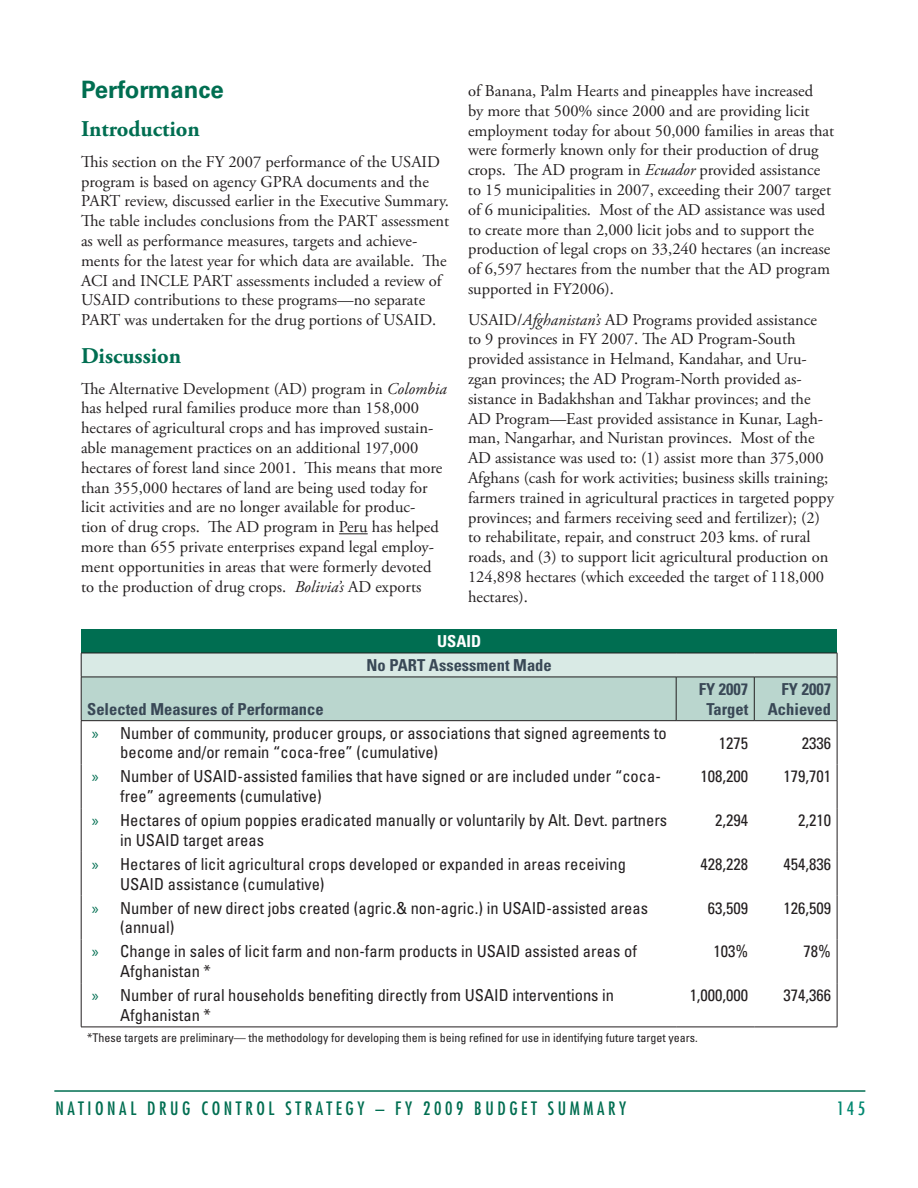
<style>
.page{position:relative;width:918px;height:1188px;background:#fff}
.page>*{position:absolute;margin:0;border:0;box-sizing:border-box;transform-origin:0 0}
.mission{font:700 24px "Univers LT Std";color:#006e51}
.Introduction_after_P{font:700 22.5px "Adobe Garamond Pro";color:#006e51}
.t1{font:condensed 18px "Futura Std";letter-spacing:.2em;color:#006e51}
.t2{font:500 condensed 18px "Futura";color:#028871}
.Body_Text{font:16.5px/19.8px "Adobe Garamond Pro";color:#231f20}
.table_with_bullet_US{font:condensed 16.5px/19.8px "Univers LT Std";color:#231f20}
.table_text_centered{font:condensed 16.5px "Univers LT Std";color:#231f20}
.table_text{font:700 condensed 16.5px "Univers LT Std";color:#394856}
.table_heading{font:700 condensed 16.5px "Univers LT Std";color:#fff}
.footnote{font:condensed 12px "Univers LT Std";color:#231f20}
.s1{font-style:italic}
.s2{font-family:"Myriad Pro";font-stretch:normal;color:#006e51}
</style>
<div class="page">
<hr style="left:54px;top:1090px;width:811px;height:2px;background:#006e51">
<svg style="left:339px;top:533px;width:29px;height:1px"></svg>
<div style="left:81px;top:629px;width:756px;height:24px;background:#006e51"></div>
<hr style="left:81px;top:721px;width:1px;height:43px;background:#231f20">
<hr style="left:81px;top:764px;width:1px;height:44px;background:#231f20">
<hr style="left:81px;top:808px;width:1px;height:44px;background:#231f20">
<hr style="left:81px;top:852px;width:1px;height:44px;background:#231f20">
<hr style="left:81px;top:896px;width:1px;height:43px;background:#231f20">
<hr style="left:81px;top:939px;width:1px;height:44px;background:#231f20">
<hr style="left:81px;top:983px;width:1px;height:44px;background:#231f20">
<svg style="left:81px;top:653px;width:757px;height:68px;background:#bed5cf"></svg>
<hr style="left:81px;top:1027px;width:595px;height:1px;background:#231f20">
<hr style="left:676px;top:1027px;width:78px;height:1px;background:#231f20">
<hr style="left:754px;top:1027px;width:83px;height:1px;background:#231f20">
<hr style="left:837px;top:721px;width:1px;height:43px;background:#231f20">
<hr style="left:837px;top:764px;width:1px;height:44px;background:#231f20">
<hr style="left:837px;top:808px;width:1px;height:44px;background:#231f20">
<hr style="left:837px;top:852px;width:1px;height:44px;background:#231f20">
<hr style="left:837px;top:896px;width:1px;height:43px;background:#231f20">
<hr style="left:837px;top:939px;width:1px;height:44px;background:#231f20">
<hr style="left:837px;top:983px;width:1px;height:44px;background:#231f20">
<p class="mission" style="left:81px;top:76px;width:144px">Performance</p>
<p class="Introduction_after_P" style="left:81px;top:116px;width:120px">Introduction</p>
<p class="Body_Text" style="left:81px;top:152px;width:370px">This section on the FY 2007 performance of the USAID program is based on agency GPRA documents and the PART review, discussed earlier in the Executive Summary.<br>The table includes conclusions from the PART assessment as well as performance measures, targets and achieve&shy;ments for the latest year for which data are available. The ACI and INCLE PART assessments included a review of USAID contributions to these programs—no separate PART was undertaken for the drug portions of USAID.</p>
<p class="Introduction_after_P" style="left:81px;top:343px;width:102px">Discussion</p>
<p class="Body_Text" style="left:81px;top:379px;width:367px">The Alternative Development (AD) program in <span class="s1">Colombia </span>has helped rural families produce more than 158,000 hectares of agricultural crops and has improved sustain&shy;able management practices on an additional 197,000 hectares of forest land since 2001. This means that more than 355,000 hectares of land are being used today for licit activities and are no longer available for produc-<br>tion of drug crops. The AD program in Peru has helped more than 655 private enterprises expand legal employ&shy;ment opportunities in areas that were formerly devoted to the production of drug crops. <span class="s1">Bolivia’s</span> AD exports</p>
<p class="table_heading" style="left:437px;top:631px;width:46px">USAID</p>
<p class="table_text" style="left:367px;top:655px;width:187px">No PART Assessment Made</p>
<p class="table_text" style="left:87px;top:699px;width:238px">Selected Measures of Performance</p>
<p class="Body_Text" style="left:468px;top:82px;width:368px">of Banana, Palm Hearts and pineapples have increased<br>by more that 500% since 2000 and are providing licit employment today for about 50,000 families in areas that were formerly known only for their production of drug crops. The AD program in <span class="s1">Ecuador</span> provided assistance to 15 municipalities in 2007, exceeding their 2007 target of 6 municipalities. Most of the AD assistance was used to create more than 2,000 licit jobs and to support the production of legal crops on 33,240 hectares (an increase of 6,597 hectares from the number that the AD program supported in FY2006).</p>
<p class="Body_Text" style="left:468px;top:310px;width:367px">USAID/<span class="s1">Afghanistan’s</span> AD Programs provided assistance to 9 provinces in FY 2007. The AD Program-South provided assistance in Helmand, Kandahar, and Uru&shy;zgan provinces; the AD Program-North provided as&shy;sistance in Badakhshan and Takhar provinces; and the AD Program—East provided assistance in Kunar, Lagh&shy;man, Nangarhar, and Nuristan provinces. Most of the AD assistance was used to: (1) assist more than 375,000<br>Afghans (cash for work activities; business skills training; farmers trained in agricultural practices in targeted poppy provinces; and farmers receiving seed and fertilizer); (2) to rehabilitate, repair, and construct 203 kms. of rural roads, and (3) to support licit agricultural production on 124,898 hectares (which exceeded the target of 118,000 hectares).</p>
<p class="table_text" style="left:699px;top:679px;width:51px">FY 2007</p>
<p class="table_text" style="left:706px;top:699px;width:43px">Target</p>
<p class="table_text" style="left:782px;top:679px;width:51px">FY 2007</p>
<p class="table_text" style="left:768px;top:699px;width:65px">Achieved</p>
<p class="table_with_bullet_US" style="left:120px;top:723px;width:548px;text-indent:-28px"><span class="s2">»</span> Number of community, producer groups, or associations that signed agreements to become and/or remain “coca-free” (cumulative)</p>
<p class="table_text_centered" style="left:719px;top:732px;width:31px">1275</p>
<p class="table_text_centered" style="left:802px;top:732px;width:31px">2336</p>
<p class="table_with_bullet_US" style="left:120px;top:766px;width:542px;text-indent:-28px"><span class="s2">»</span> Number of USAID-assisted families that have signed or are included under “coca&shy;free” agreements (cumulative)</p>
<p class="table_text_centered" style="left:701px;top:766px;width:49px">108,200</p>
<p class="table_text_centered" style="left:783px;top:766px;width:49px">179,701</p>
<p class="table_with_bullet_US" style="left:120px;top:810px;width:549px;text-indent:-28px"><span class="s2">»</span> Hectares of opium poppies eradicated manually or voluntarily by Alt. Devt. partners in USAID target areas</p>
<p class="table_text_centered" style="left:715px;top:810px;width:34px">2,294</p>
<p class="table_text_centered" style="left:798px;top:810px;width:34px">2,210</p>
<p class="table_with_bullet_US" style="left:120px;top:854px;width:507px;text-indent:-28px"><span class="s2">»</span> Hectares of licit agricultural crops developed or expanded in areas receiving<br>USAID assistance (cumulative)</p>
<p class="table_text_centered" style="left:701px;top:854px;width:49px">428,228</p>
<p class="table_text_centered" style="left:783px;top:854px;width:49px">454,836</p>
<p class="table_with_bullet_US" style="left:120px;top:898px;width:529px;text-indent:-28px"><span class="s2">»</span> Number of new direct jobs created (agric.&amp; non-agric.) in USAID-assisted areas (annual)</p>
<p class="table_text_centered" style="left:708px;top:897px;width:42px">63,509</p>
<p class="table_text_centered" style="left:783px;top:897px;width:49px">126,509</p>
<p class="table_with_bullet_US" style="left:120px;top:941px;width:518px;text-indent:-28px"><span class="s2">»</span> Change in sales of licit farm and non-farm products in USAID assisted areas of<br>Afghanistan *</p>
<p class="table_text_centered" style="left:713px;top:941px;width:36px">103%</p>
<p class="table_text_centered" style="left:804px;top:941px;width:29px">78%</p>
<p class="table_with_bullet_US" style="left:120px;top:985px;width:495px;text-indent:-28px"><span class="s2">»</span> Number of rural households benefiting directly from USAID interventions in<br>Afghanistan *</p>
<p class="table_text_centered" style="left:690px;top:985px;width:60px">1,000,000</p>
<p class="table_text_centered" style="left:783px;top:985px;width:49px">374,366</p>
<p class="footnote" style="left:87px;top:1030px;width:612px">*These targets are preliminary— the methodology for developing them is being refined for use in identifying future target years.</p>
<p class="t1" style="left:56px;top:1097px;width:572px">NATIONAL DRUG CONTROL STRATEGY – FY 2009 BUDGET SUMMARY</p>
<p class="t2" style="left:837px;top:1097px;width:30px">145</p>
</div>
